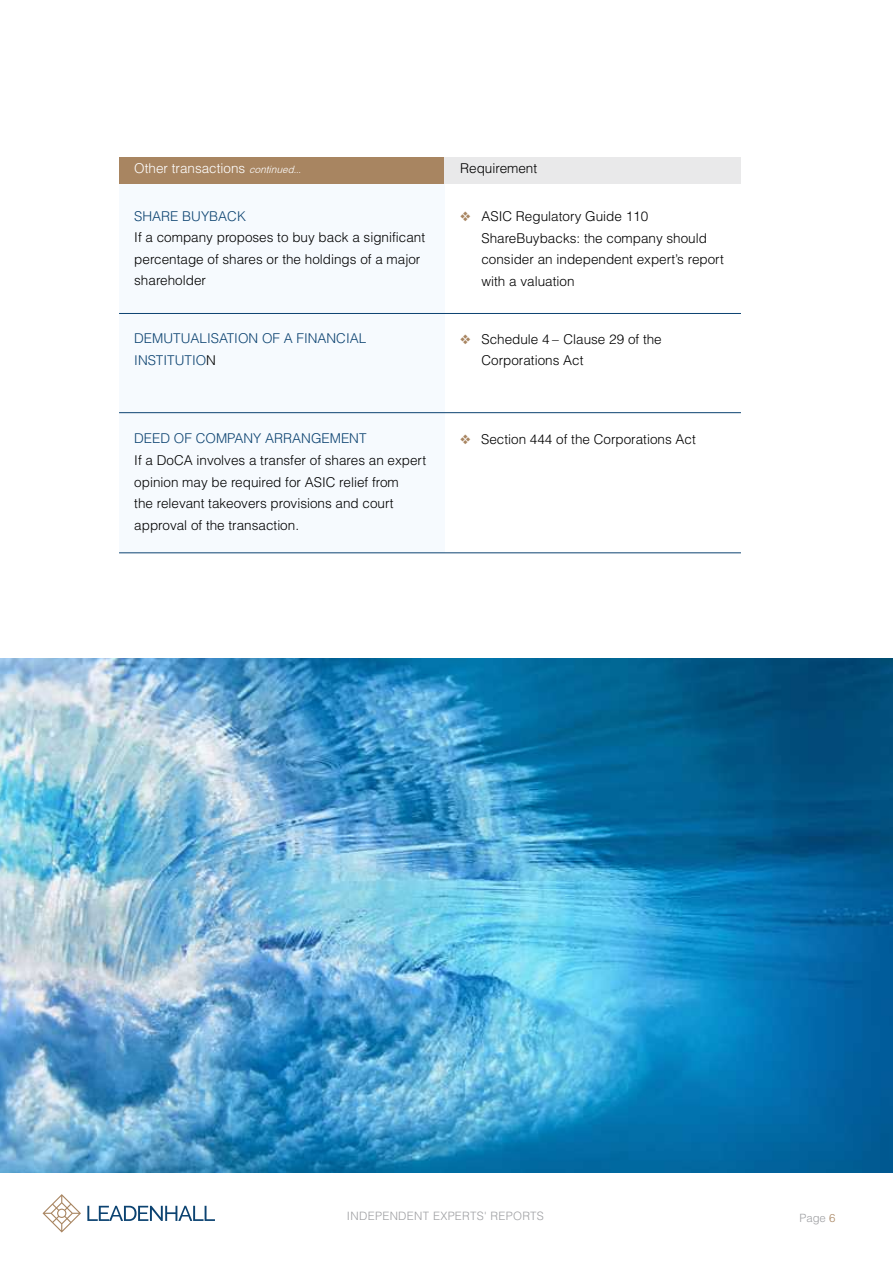
<style>
.page{position:relative;width:893px;height:1263px;background:#fff}
.page>*{position:absolute;margin:0;border:0;box-sizing:border-box;transform-origin:0 0}
.t1{font:300 13.5px/21.6px "Helvetica";color:#000}
.t2{font:300 13.5px/21.6px "Helvetica";color:#0c4371}
.t3{font:300 13.5px "Helvetica";color:#fff}
.t4{font:300 11.55px "Helvetica";letter-spacing:.025em;color:#9e9fa2}
.t5{font:300 11.4px "Helvetica";color:#9e9fa2}
.s1{font-family:"Helvetica Obl Li";font-weight:400;font-size:10.8px}
.s2{color:#a88561}
.s3{color:#000}
</style>
<div class="page">
<img style="left:0;top:658px;width:893px;height:514px">
<div style="left:119px;top:184px;width:326px;height:369px;background:#f6fafe"></div>
<div style="left:119px;top:157px;width:326px;height:27px;background:#a88561"></div>
<hr style="left:119px;top:313px;width:622px;height:1px;background:#0c4371">
<hr style="left:119px;top:412px;width:622px;height:1px;background:#0c4371">
<hr style="left:119px;top:553px;width:622px;height:1px;background:#0c4371">
<div style="left:445px;top:157px;width:296px;height:27px;background:#e9e9ea"></div>
<svg style="left:87px;top:1206px;width:128px;height:15px"></svg>
<svg style="left:43px;top:1194px;width:38px;height:38px"></svg>
<p class="t3" style="left:134px;top:159px;width:168px">Other transactions <span class="s1">continued...</span></p>
<p class="t2" style="left:134px;top:204px;width:113px">SHARE BUYBACK</p>
<p class="t1" style="left:134px;top:226px;width:292px">If a company proposes to buy back a significant percentage of shares or the holdings of a major shareholder</p>
<p class="t1" style="left:460px;top:157px;width:79px">Requirement</p>
<p class="t1" style="left:481px;top:205px;width:244px;text-indent:-21px"><span class="s2">❖</span> ASIC Regulatory Guide 110<br>ShareBuybacks: the company should consider an independent expert’s report with a valuation</p>
<p class="t2" style="left:134px;top:327px;width:234px">DEMUTUALISATION OF A FINANCIAL<br>INSTITUTIO<span class="s3">N</span></p>
<p class="t1" style="left:481px;top:328px;width:182px;text-indent:-21px"><span class="s2">❖</span> Schedule 4 – Clause 29 of the<br>Corporations Act</p>
<p class="t2" style="left:134px;top:427px;width:234px">DEED OF COMPANY ARRANGEMENT</p>
<p class="t1" style="left:134px;top:449px;width:293px">If a DoCA involves a transfer of shares an expert opinion may be required for ASIC relief from<br>the relevant takeovers provisions and court approval of the transaction.</p>
<p class="t1" style="left:460px;top:428px;width:237px"><span class="s2">❖</span> Section 444 of the Corporations Act</p>
<p class="t4" style="left:347px;top:1209px;width:198px">INDEPENDENT EXPERTS' REPORTS</p>
<p class="t5" style="left:799px;top:1210px;width:38px">Page <span class="s2">6</span></p>
</div>
